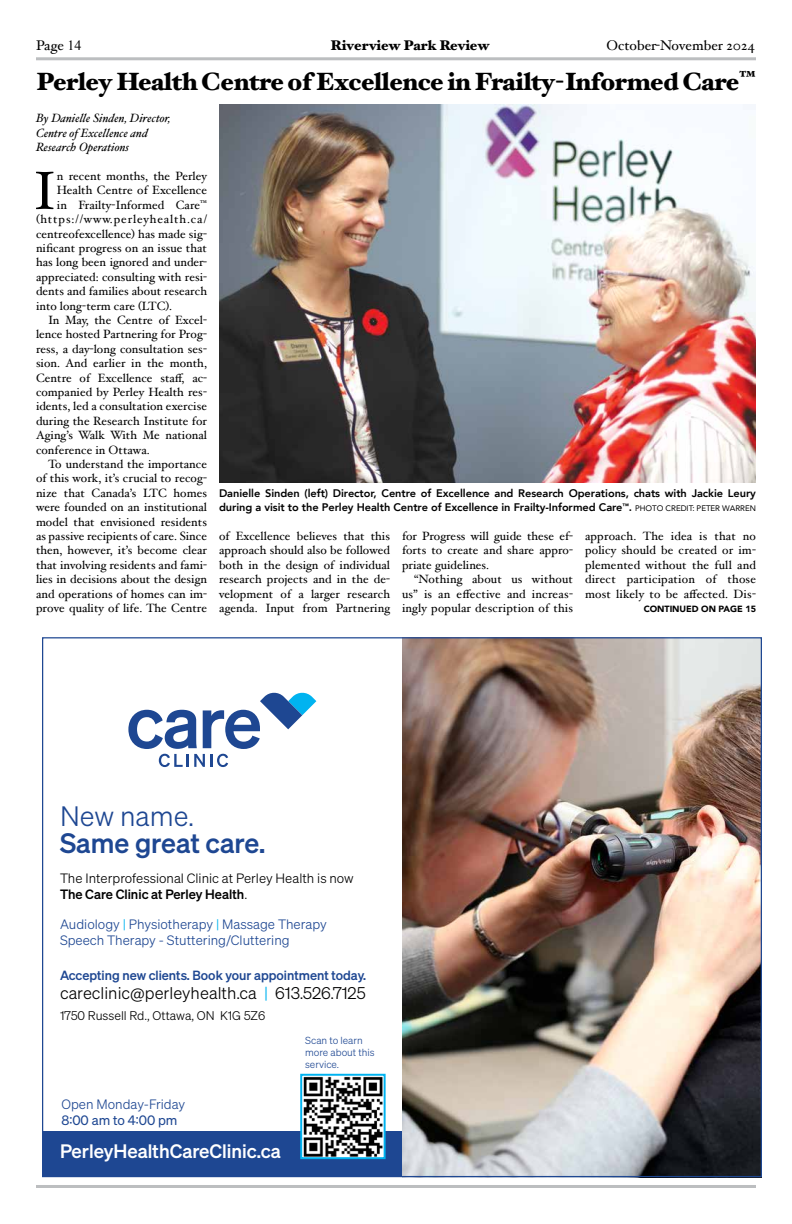
<style>
.page{position:relative;width:792px;height:1224px;background:#fff}
.page>*{position:absolute;margin:0;border:0;box-sizing:border-box;transform-origin:0 0}
.t1{font:53.8px "Hoefler Text";color:#000}
.t2{font:27.4px "Sohne Kraftig";color:#1e4792}
.t3{font:27.4px "Sohne Leicht";color:#1e4792}
.t4{font:900 25px "Hoefler Text";letter-spacing:-.015em;color:#000}
.t5{font:19px "Sohne Kraftig";color:#fff}
.t6{font:16.6px "Sohne Leicht";color:#000}
.t7{font:14px "Hoefler Text";color:#000}
.t8{font:900 14px "Hoefler Text";color:#000}
.t9{font:13.3px/15.9px "Sohne Leicht";color:#1e4792}
.t10{font:13.3px "Sohne Buch";color:#1e4792}
.t11{font:13.2px "Sohne Leicht";color:#000}
.t12{font:13.2px "Sohne Kraftig";color:#000}
.t13{font:13px "Sohne Kraftig";color:#1e4792}
.t14{font:12.3px "Sohne Leicht";color:#000}
.t15{font:12px/14.4px "Hoefler Text";letter-spacing:.005em;color:#000;text-align:justify}
.t16{font:italic 12px/14.4px "Hoefler Text";letter-spacing:.005em;color:#000}
.t17{font:12px "Hoefler Text";letter-spacing:.075em;color:#000}
.t18{font:800 11px/14.4px "Avenir";letter-spacing:-.005em;color:#000}
.t19{font:10px/12px "Sohne Leicht";color:#1e4792}
.t20{font:900 9px "Avenir";letter-spacing:-.005em;color:#000}
.s1{font-family:"Times New Roman"}
.s2{font-weight:400;font-size:8px}
.s3{font-family:"Sohne Leicht"}
.s4{color:#00b3f0}
</style>
<div class="page">
<hr style="left:36px;top:57px;width:720px;height:3px;background:#bcbec0">
<hr style="left:36px;top:1185px;width:720px;height:3px;background:#bcbec0">
<img style="left:219px;top:105px;width:537px;height:377px">
<img style="left:402px;top:639px;width:358px;height:536px">
<svg style="left:128px;top:692px;width:188px;height:75px"></svg>
<div style="left:42px;top:1132px;width:360px;height:45px;background:#1e4792"></div>
<img style="left:303px;top:1077px;width:80px;height:79px">
<div style="left:300px;top:1074px;width:86px;height:85px;border:2px solid #00b3f0"></div>
<p class="t7" style="left:36px;top:37px;width:47px">Page <span class="s1">14</span></p>
<p class="t8" style="left:331px;top:37px;width:160px">Riverview Park Review</p>
<p class="t7" style="left:607px;top:37px;width:150px">October-November 2024</p>
<h3 class="t4" style="left:36px;top:66px;width:722px">Perley Health Centre of Excellence in Frailty-Informed Care<sup>™</sup></h3>
<p class="t16" style="left:36px;top:111px;width:136px">By Danielle Sinden, Director,<br>Centre of Excellence and<br>Research Operations</p>
<h1 class="t1" style="left:33px;top:159px;width:25px">I</h1>
<p class="t15" style="left:57px;top:169px;width:152px">n recent months, the Perley</p>
<p class="t15" style="left:57px;top:183px;width:152px">Health Centre of Excellence</p>
<p class="t15" style="left:57px;top:197px;width:152px">in Frailty-Informed Care<sup>™</sup></p>
<p class="t17" style="left:36px;top:212px;width:172px">(https://www.perleyhealth.ca/</p>
<p class="t15" style="left:36px;top:226px;width:172px">centreofexcellence) has made sig-</p>
<p class="t15" style="left:36px;top:241px;width:173px">nificant progress on an issue that</p>
<p class="t15" style="left:36px;top:255px;width:172px">has long been ignored and under-</p>
<p class="t15" style="left:36px;top:269px;width:173px">appreciated: consulting with resi-</p>
<p class="t15" style="left:36px;top:284px;width:173px">dents and families about research</p>
<p class="t15" style="left:36px;top:298px;width:138px">into long-term care (LTC).</p>
<p class="t15" style="left:48px;top:313px;width:161px">In May, the Centre of Excel-</p>
<p class="t15" style="left:36px;top:327px;width:172px">lence hosted Partnering for Prog-</p>
<p class="t15" style="left:36px;top:341px;width:172px">ress, a day-long consultation ses-</p>
<p class="t15" style="left:36px;top:356px;width:173px">sion. And earlier in the month,</p>
<p class="t15" style="left:36px;top:370px;width:172px">Centre of Excellence staff, ac-</p>
<p class="t15" style="left:36px;top:385px;width:172px">companied by Perley Health res-</p>
<p class="t15" style="left:36px;top:399px;width:173px">idents, led a consultation exercise</p>
<p class="t15" style="left:36px;top:413px;width:173px">during the Research Institute for</p>
<p class="t15" style="left:36px;top:428px;width:173px">Aging’s Walk With Me national</p>
<p class="t15" style="left:36px;top:442px;width:115px">conference in Ottawa.</p>
<p class="t15" style="left:48px;top:457px;width:161px">To understand the importance</p>
<p class="t15" style="left:36px;top:471px;width:172px">of this work, it’s crucial to recog-</p>
<p class="t15" style="left:36px;top:485px;width:173px">nize that Canada’s LTC homes</p>
<p class="t15" style="left:36px;top:500px;width:173px">were founded on an institutional</p>
<p class="t15" style="left:36px;top:514px;width:173px">model that envisioned residents</p>
<p class="t15" style="left:36px;top:529px;width:173px">as passive recipients of care. Since</p>
<p class="t15" style="left:36px;top:543px;width:173px">then, however, it’s become clear</p>
<p class="t15" style="left:36px;top:557px;width:173px">that involving residents and fami-</p>
<p class="t15" style="left:36px;top:572px;width:173px">lies in decisions about the design</p>
<p class="t15" style="left:36px;top:586px;width:173px">and operations of homes can im-</p>
<p class="t15" style="left:36px;top:601px;width:173px">prove quality of life. The Centre</p>
<p class="t18" style="left:219px;top:486px;width:539px">Danielle Sinden (left) Director, Centre of Excellence and Research Operations, chats with Jackie Leury during a visit to the Perley Health Centre of Excellence in Frailty-Informed Care<sup>™</sup>. <span class="s2">PHOTO CREDIT: PETER WARREN</span></p>
<p class="t15" style="left:219px;top:529px;width:173px">of Excellence believes that this approach should also be followed both in the design of individual research projects and in the de&shy;velopment of a larger research agenda. Input from Partnering</p>
<p class="t15" style="left:402px;top:529px;width:173px">for Progress will guide these ef&shy;forts to create and share appro&shy;priate guidelines.</p>
<p class="t15" style="left:585px;top:529px;width:173px">approach. The idea is that no policy should be created or im&shy;plemented without the full and direct participation of those most likely to be affected. Dis-</p>
<p class="t15" style="left:402px;top:572px;width:173px;text-indent:12px">“Nothing about us without us” is an effective and increas&shy;ingly popular description of this</p>
<p class="t20" style="left:644px;top:601px;width:114px">CONTINUED ON PAGE 15</p>
<h2 class="t3" style="left:60px;top:800px;width:136px">New name.</h2>
<h2 class="t2" style="left:60px;top:826px;width:207px">Same great care.</h2>
<p class="t11" style="left:60px;top:870px;width:295px">The Interprofessional Clinic at Perley Health is now</p>
<p class="t12" style="left:60px;top:886px;width:189px">The Care Clinic at Perley Health<span class="s3">.</span></p>
<p class="t9" style="left:60px;top:916px;width:268px">Audiology <span class="s4">|</span> Physiotherapy <span class="s4">|</span> Massage Therapy<br>Speech Therapy - Stuttering/Cluttering</p>
<h3 class="t6" style="left:60px;top:983px;width:308px">careclinic@perleyhealth.ca <span class="s4">|</span> 613.526.7125</h3>
<p class="t13" style="left:60px;top:967px;width:308px">Accepting new clients. Book your appointment today.</p>
<p class="t14" style="left:60px;top:1008px;width:207px">1750 Russell Rd., Ottawa, ON K1G 5Z6</p>
<p class="t9" style="left:61px;top:1096px;width:125px">Open Monday-Friday</p>
<p class="t10" style="left:61px;top:1112px;width:118px">8:00 am to 4:00 pm</p>
<h3 class="t5" style="left:60px;top:1140px;width:222px">PerleyHealthCareClinic.ca</h3>
<p class="t19" style="left:305px;top:1034px;width:71px">Scan to learn more about this service.</p>
</div>
